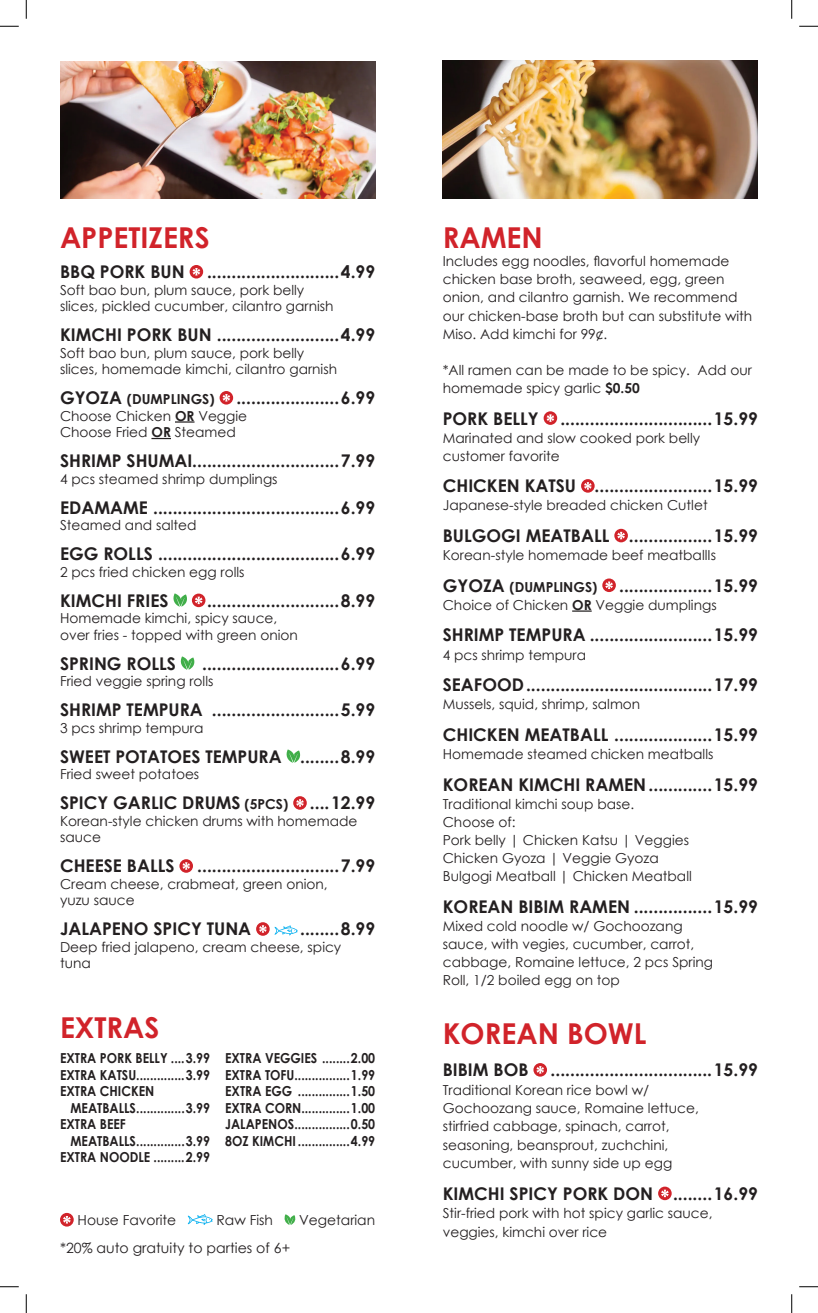
<style>
.page{position:relative;width:818px;height:1313px;background:#fff}
.page>*{position:absolute;margin:0;border:0;box-sizing:border-box;transform-origin:0 0}
.t1{font:700 28.75px "Century Gothic";color:#d1232a}
.t2{font:700 17.5px "Century Gothic";color:#231f20}
.t3{font:14.12px "Century Gothic";color:#231f20}
.t4{font:13.88px "Century Gothic";color:#231f20}
.t5{font:13.75px/18.1px "Century Gothic";color:#231f20}
.t6{font:700 13.75px/16.5px "Century Gothic";color:#231f20;text-align:justify;scale:.9 1}
.s1{font-size:13.75px}
.s2{font-weight:700}
.s3{font-style:inherit}
</style>
<div class="page">
<img style="left:442px;top:60px;width:316px;height:139px">
<svg style="left:175px;top:421px;width:19px;height:1px"></svg>
<svg style="left:151px;top:438px;width:20px;height:1px"></svg>
<svg style="left:189px;top:265px;width:14px;height:13px"></svg>
<svg style="left:192px;top:268px;width:8px;height:7px"></svg>
<svg style="left:219px;top:391px;width:14px;height:13px"></svg>
<svg style="left:222px;top:394px;width:8px;height:7px"></svg>
<svg style="left:173px;top:593px;width:14px;height:14px"></svg>
<svg style="left:192px;top:593px;width:13px;height:14px"></svg>
<svg style="left:195px;top:596px;width:7px;height:8px"></svg>
<svg style="left:180px;top:656px;width:15px;height:14px"></svg>
<svg style="left:286px;top:749px;width:15px;height:14px"></svg>
<svg style="left:293px;top:796px;width:14px;height:13px"></svg>
<svg style="left:296px;top:799px;width:8px;height:7px"></svg>
<svg style="left:179px;top:859px;width:14px;height:13px"></svg>
<svg style="left:182px;top:862px;width:8px;height:7px"></svg>
<svg style="left:256px;top:922px;width:14px;height:13px"></svg>
<svg style="left:259px;top:925px;width:8px;height:7px"></svg>
<svg style="left:274px;top:925px;width:23px;height:10px"></svg>
<svg style="left:572px;top:610px;width:19px;height:1px"></svg>
<svg style="left:543px;top:411px;width:14px;height:14px"></svg>
<svg style="left:546px;top:414px;width:8px;height:8px"></svg>
<svg style="left:581px;top:479px;width:13px;height:13px"></svg>
<svg style="left:584px;top:482px;width:7px;height:7px"></svg>
<svg style="left:614px;top:529px;width:14px;height:13px"></svg>
<svg style="left:617px;top:532px;width:8px;height:7px"></svg>
<div style="left:602px;top:578px;width:14px;height:14px;background:#d1232a;border-radius:50%"></div>
<svg style="left:605px;top:581px;width:8px;height:8px"></svg>
<img style="left:60px;top:61px;width:315px;height:138px">
<svg style="left:533px;top:1063px;width:14px;height:13px"></svg>
<svg style="left:536px;top:1066px;width:8px;height:7px"></svg>
<svg style="left:658px;top:1186px;width:13px;height:14px"></svg>
<svg style="left:661px;top:1189px;width:7px;height:8px"></svg>
<svg style="left:60px;top:1212px;width:14px;height:14px"></svg>
<svg style="left:63px;top:1216px;width:8px;height:7px"></svg>
<svg style="left:188px;top:1214px;width:25px;height:11px"></svg>
<svg style="left:284px;top:1214px;width:12px;height:11px"></svg>
<svg style="left:0;top:25px;width:19px;height:2px"></svg>
<svg style="left:799px;top:25px;width:19px;height:2px"></svg>
<svg style="left:0;top:1286px;width:19px;height:1px"></svg>
<svg style="left:799px;top:1286px;width:19px;height:1px"></svg>
<svg style="left:25px;top:0;width:2px;height:19px"></svg>
<svg style="left:25px;top:1294px;width:2px;height:18px"></svg>
<svg style="left:791px;top:0;width:1px;height:19px"></svg>
<svg style="left:791px;top:1294px;width:1px;height:18px"></svg>
<h1 class="t1" style="left:60px;top:220px;width:151px">APPETIZERS</h1>
<p class="t2" style="left:60px;top:261px;width:126px">BBQ PORK BUN</p>
<p class="t2" style="left:207px;top:261px;width:170px">...........................4.99</p>
<p class="t5" style="left:60px;top:281px;width:275px;line-height:16.5px">Soft bao bun, plum sauce, pork belly slices, pickled cucumber, cilantro garnish</p>
<p class="t2" style="left:60px;top:324px;width:316px">KIMCHI PORK BUN .........................4.99</p>
<p class="t5" style="left:60px;top:344px;width:278px;line-height:16.5px">Soft bao bun, plum sauce, pork belly slices, homemade kimchi, cilantro garnish</p>
<p class="t2" style="left:60px;top:387px;width:317px">GYOZA <span class="s1">(DUMPLINGS)</span> .....................6.99</p>
<p class="t5" style="left:60px;top:407px;width:189px;line-height:16.5px">Choose Chicken <span class="s2">OR</span> Veggie<br>Choose Fried <span class="s2">OR</span> Steamed</p>
<p class="t2" style="left:60px;top:450px;width:316px">SHRIMP SHUMAI..............................7.99</p>
<p class="t5" style="left:60px;top:469px;width:219px">4 pcs steamed shrimp dumplings</p>
<p class="t2" style="left:60px;top:496px;width:316px">EDAMAME ......................................6.99</p>
<p class="t5" style="left:60px;top:516px;width:138px">Steamed and salted</p>
<p class="t2" style="left:60px;top:543px;width:316px">EGG ROLLS .....................................6.99</p>
<p class="t5" style="left:60px;top:562px;width:186px">2 pcs fried chicken egg rolls</p>
<p class="t2" style="left:60px;top:589px;width:110px">KIMCHI FRIES</p>
<p class="t2" style="left:207px;top:589px;width:170px">...........................8.99</p>
<p class="t5" style="left:60px;top:610px;width:239px;line-height:16.5px">Homemade kimchi, spicy sauce, over fries - topped with green onion</p>
<p class="t2" style="left:60px;top:652px;width:117px">SPRING ROLLS</p>
<p class="t2" style="left:202px;top:652px;width:175px">............................6.99</p>
<p class="t5" style="left:60px;top:672px;width:155px">Fried veggie spring rolls</p>
<p class="t2" style="left:60px;top:699px;width:316px">SHRIMP TEMPURA ..........................5.99</p>
<p class="t5" style="left:60px;top:718px;width:145px">3 pcs shrimp tempura</p>
<p class="t2" style="left:60px;top:745px;width:317px">SWEET POTATOES TEMPURA ........8.99</p>
<p class="t5" style="left:60px;top:765px;width:141px">Fried sweet potatoes</p>
<p class="t2" style="left:60px;top:792px;width:317px">SPICY GARLIC DRUMS <span class="s1">(5PCS)</span> ....12.99</p>
<p class="t5" style="left:60px;top:812px;width:299px;line-height:16.5px">Korean-style chicken drums with homemade sauce</p>
<p class="t2" style="left:60px;top:855px;width:116px">CHEESE BALLS</p>
<p class="t2" style="left:197px;top:855px;width:179px">.............................7.99</p>
<p class="t5" style="left:60px;top:875px;width:269px;line-height:16.5px">Cream cheese, crabmeat, green onion, yuzu sauce</p>
<p class="t2" style="left:60px;top:918px;width:193px">JALAPENO SPICY TUNA</p>
<p class="t2" style="left:300px;top:918px;width:77px">........8.99</p>
<p class="t5" style="left:60px;top:938px;width:283px;line-height:16.5px">Deep fried jalapeno, cream cheese, spicy tuna</p>
<h1 class="t1" style="left:442px;top:220px;width:102px">RAMEN</h1>
<p class="t5" style="left:442px;top:252px;width:311px">Includes egg noodles, flavorful homemade chicken base broth, seaweed, egg, green onion, and cilantro garnish. We recommend our chicken-base broth but can substitute with Miso. Add kimchi for 99¢.</p>
<p class="t5" style="left:442px;top:360px;width:311px">*All ramen can be made to be spicy. Add our homemade spicy garlic <span class="s2">$0.50</span></p>
<p class="t2" style="left:442px;top:407px;width:316px">PORK BELLY ...............................15.99</p>
<p class="t5" style="left:442px;top:428px;width:259px">Marinated and slow cooked pork belly customer favorite</p>
<p class="t2" style="left:442px;top:475px;width:317px">CHICKEN KATSU ........................15.99</p>
<p class="t5" style="left:442px;top:496px;width:266px">Japanese-style breaded chicken Cutlet</p>
<p class="t2" style="left:442px;top:524px;width:317px">BULGOGI MEATBALL .................15.99</p>
<p class="t5" style="left:442px;top:546px;width:275px">Korean-style homemade beef meatballIs</p>
<p class="t2" style="left:442px;top:574px;width:317px">GYOZA <span class="s1">(DUMPLINGS)</span> ...................15.99</p>
<p class="t5" style="left:442px;top:595px;width:275px">Choice of Chicken <span class="s2">OR</span> Veggie dumplings</p>
<p class="t2" style="left:442px;top:624px;width:316px">SHRIMP TEMPURA .........................15.99</p>
<p class="t5" style="left:442px;top:645px;width:145px">4 pcs shrimp tempura</p>
<p class="t2" style="left:442px;top:674px;width:316px">SEAFOOD......................................17.99</p>
<p class="t5" style="left:442px;top:695px;width:199px">Mussels, squid, shrimp, salmon</p>
<p class="t2" style="left:442px;top:723px;width:316px">CHICKEN MEATBALL ....................15.99</p>
<p class="t5" style="left:442px;top:744px;width:272px">Homemade steamed chicken meatballs</p>
<p class="t2" style="left:442px;top:773px;width:316px">KOREAN KIMCHI RAMEN.............15.99</p>
<p class="t5" style="left:442px;top:794px;width:250px">Traditional kimchi soup base.<br>Choose of:<br>Pork belly | Chicken Katsu | Veggies<br>Chicken Gyoza | Veggie Gyoza<br>Bulgogi Meatball | Chicken Meatball</p>
<p class="t2" style="left:442px;top:895px;width:316px">KOREAN BIBIM RAMEN ................15.99</p>
<p class="t5" style="left:442px;top:916px;width:272px">Mixed cold noodle w/ Gochoozang sauce, with vegies, cucumber, carrot, cabbage, Romaine lettuce, 2 pcs Spring Roll, <span class="s3">1/2</span> boiled egg on top</p>
<h1 class="t1" style="left:60px;top:1009px;width:101px">EXTRAS</h1>
<h1 class="t1" style="left:442px;top:1016px;width:205px">KOREAN BOWL</h1>
<p class="t2" style="left:442px;top:1059px;width:87px">BIBIM BOB</p>
<p class="t2" style="left:550px;top:1059px;width:209px">.................................15.99</p>
<p class="t5" style="left:442px;top:1080px;width:258px">Traditional Korean rice bowl w/ Gochoozang sauce, Romaine lettuce, stirfried cabbage, spinach, carrot, seasoning, beansprout, zuchchini, cucumber, with sunny side up egg</p>
<p class="t2" style="left:442px;top:1182px;width:317px">KIMCHI SPICY PORK DON ........16.99</p>
<p class="t5" style="left:442px;top:1203px;width:271px">Stir-fried pork with hot spicy garlic sauce, veggies, kimchi over rice</p>
<p class="t6" style="left:60px;top:1049px;width:168px">EXTRA PORK BELLY ....3.99<br>EXTRA KATSU..............3.99<br>EXTRA CHICKEN</p>
<p class="t6" style="left:60px;top:1099px;width:168px;text-indent:10px">MEATBALLS..............3.99<br>EXTRA BEEF</p>
<p class="t6" style="left:60px;top:1132px;width:168px;text-align:right">MEATBALLS..............3.99<br>EXTRA NOODLE .........2.99</p>
<p class="t6" style="left:225px;top:1049px;width:168px">EXTRA VEGGIES ........2.00<br>EXTRA TOFU................1.99<br>EXTRA EGG ...............1.50<br>EXTRA CORN..............1.00<br>JALAPENOS................0.50<br>8OZ KIMCHI ...............4.99</p>
<p class="t4" style="left:78px;top:1210px;width:100px">House Favorite</p>
<p class="t4" style="left:216px;top:1210px;width:58px">Raw Fish</p>
<p class="t4" style="left:299px;top:1210px;width:78px">Vegetarian</p>
<p class="t3" style="left:60px;top:1238px;width:232px">*20% auto gratuity to parties of 6+</p>
</div>
